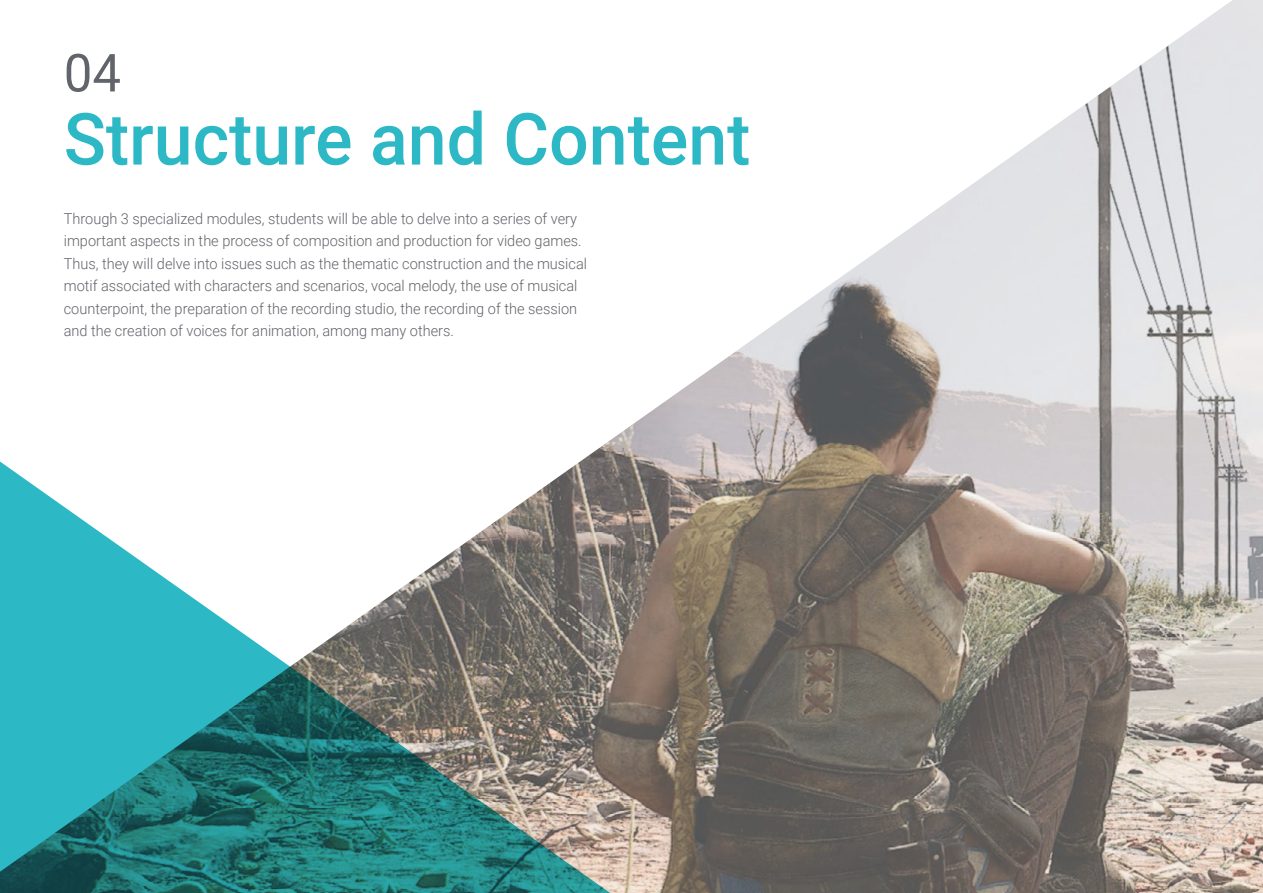
<style>
.page{position:relative;width:1263px;height:893px;background:#fff}
.page>*{position:absolute;margin:0;border:0;box-sizing:border-box;transform-origin:0 0}
.t1{font:500 72px "Roboto";color:#2db8c5}
.t2{font:52.5px "Roboto";color:#61646a}
.t3{font:300 15px/22.5px "Roboto";color:#61646a}
</style>
<div class="page">
<img style="left:602px;top:0;width:661px;height:893px">
<svg style="left:0;top:446px;width:640px;height:447px"></svg>
<h2 class="t2" style="left:64px;top:36px;width:59px">04</h2>
<h1 class="t1" style="left:64px;top:89px;width:688px">Structure and Content</h1>
<p class="t3" style="left:64px;top:207px;width:525px">Through 3 specialized modules, students will be able to delve into a series of very important aspects in the process of composition and production for video games.<br>Thus, they will delve into issues such as the thematic construction and the musical motif associated with characters and scenarios, vocal melody, the use of musical counterpoint, the preparation of the recording studio, the recording of the session and the creation of voices for animation, among many others.</p>
</div>
